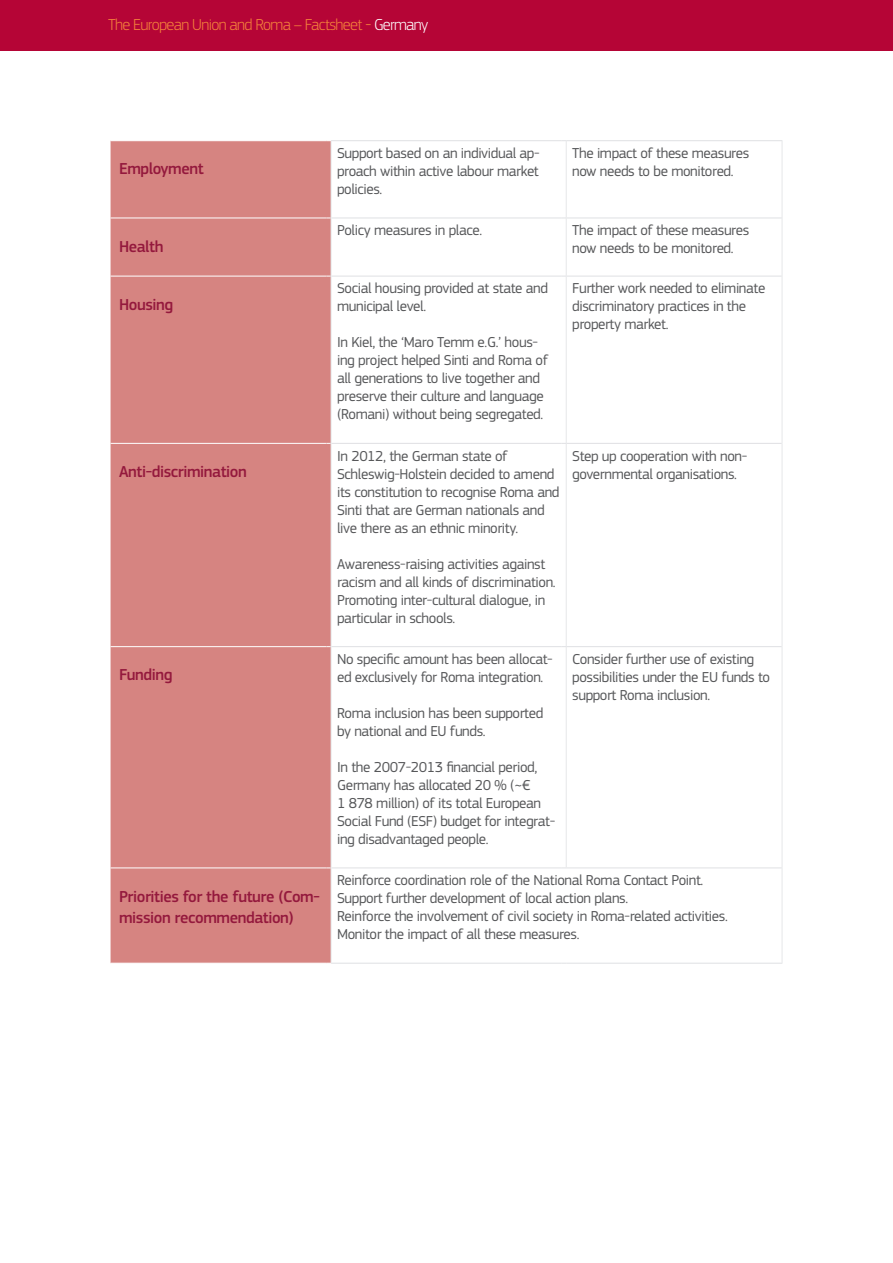
<style>
.page{position:relative;width:893px;height:1263px;background:#fff}
.page>*{position:absolute;margin:0;border:0;box-sizing:border-box;transform-origin:0 0}
.heading_left{font:500 16.5px/21px "EC Square Sans Pro";letter-spacing:-.025em;color:#94193d}
.t1{font:300 16.5px "EC Square Sans Pro";letter-spacing:-.04em;color:#f4823b}
.body_table2{font:15px/18px "EC Square Sans Pro";letter-spacing:-.025em;color:#57585a}
.s1{color:#fff}
</style>
<div class="page">
<div style="left:0;top:0;width:893px;height:51px;background:#b50536"></div>
<div style="left:111px;top:141px;width:220px;height:822px;background:#d68481"></div>
<svg style="left:332px;top:141px;width:450px;height:822px"></svg>
<hr style="left:331px;top:867px;width:231px;height:1px;background:#dfe0e3">
<hr style="left:566px;top:867px;width:216px;height:1px;background:#dfe0e3">
<hr style="left:331px;top:963px;width:231px;height:1px;background:#dfe0e3">
<hr style="left:566px;top:963px;width:216px;height:1px;background:#dfe0e3">
<hr style="left:331px;top:868px;width:1px;height:95px;background:#e6e7e9">
<hr style="left:782px;top:868px;width:1px;height:95px;background:#e6e7e9">
<hr style="left:111px;top:218px;width:216px;height:1px;background:#fff">
<hr style="left:111px;top:276px;width:216px;height:1px;background:#fff">
<hr style="left:111px;top:443px;width:216px;height:1px;background:#fff">
<hr style="left:111px;top:646px;width:216px;height:1px;background:#fff">
<hr style="left:111px;top:867px;width:216px;height:1px;background:#fff">
<hr style="left:331px;top:140px;width:231px;height:1px;background:#dfe0e3">
<hr style="left:566px;top:140px;width:216px;height:1px;background:#dfe0e3">
<hr style="left:331px;top:218px;width:231px;height:1px;background:#dfe0e3">
<hr style="left:566px;top:218px;width:216px;height:1px;background:#dfe0e3">
<hr style="left:331px;top:276px;width:231px;height:1px;background:#dfe0e3">
<hr style="left:566px;top:276px;width:216px;height:1px;background:#dfe0e3">
<hr style="left:331px;top:443px;width:231px;height:1px;background:#dfe0e3">
<hr style="left:566px;top:443px;width:216px;height:1px;background:#dfe0e3">
<hr style="left:331px;top:646px;width:231px;height:1px;background:#dfe0e3">
<hr style="left:566px;top:646px;width:216px;height:1px;background:#dfe0e3">
<hr style="left:331px;top:141px;width:1px;height:77px;background:#e6e7e9">
<hr style="left:566px;top:141px;width:1px;height:77px;background:#e6e7e9">
<hr style="left:782px;top:141px;width:1px;height:77px;background:#e6e7e9">
<hr style="left:331px;top:218px;width:1px;height:58px;background:#e6e7e9">
<hr style="left:566px;top:218px;width:1px;height:58px;background:#e6e7e9">
<hr style="left:782px;top:218px;width:1px;height:58px;background:#e6e7e9">
<hr style="left:331px;top:276px;width:1px;height:167px;background:#e6e7e9">
<hr style="left:566px;top:276px;width:1px;height:167px;background:#e6e7e9">
<hr style="left:782px;top:276px;width:1px;height:167px;background:#e6e7e9">
<hr style="left:331px;top:443px;width:1px;height:204px;background:#e6e7e9">
<hr style="left:566px;top:444px;width:1px;height:202px;background:#e6e7e9">
<hr style="left:782px;top:443px;width:1px;height:204px;background:#e6e7e9">
<hr style="left:331px;top:647px;width:1px;height:221px;background:#e6e7e9">
<hr style="left:566px;top:647px;width:1px;height:220px;background:#e6e7e9">
<hr style="left:782px;top:647px;width:1px;height:221px;background:#e6e7e9">
<p class="t1" style="left:108px;top:15px;width:322px">The European Union and Roma – Factsheet - <span class="s1">Germany</span></p>
<p class="heading_left" style="left:119px;top:159px;width:86px">Employment</p>
<p class="heading_left" style="left:119px;top:236px;width:46px">Health</p>
<p class="heading_left" style="left:119px;top:294px;width:56px">Housing</p>
<p class="heading_left" style="left:119px;top:461px;width:129px">Anti-discrimination</p>
<p class="heading_left" style="left:119px;top:665px;width:55px">Funding</p>
<p class="heading_left" style="left:119px;top:886px;width:202px">Priorities for the future (Com&shy;mission recommendation)</p>
<p class="body_table2" style="left:337px;top:144px;width:204px;text-align:justify">Support based on an individual ap&shy;proach within active labour market policies.</p>
<p class="body_table2" style="left:572px;top:144px;width:179px">The impact of these measures now needs to be monitored.</p>
<p class="body_table2" style="left:337px;top:221px;width:147px">Policy measures in place.</p>
<p class="body_table2" style="left:572px;top:221px;width:179px">The impact of these measures now needs to be monitored.</p>
<p class="body_table2" style="left:337px;top:279px;width:212px">Social housing provided at state and municipal level.</p>
<p class="body_table2" style="left:337px;top:333px;width:213px">In Kiel, the ‘Maro Temm e.G.’ hous&shy;ing project helped Sinti and Roma of all generations to live together and preserve their culture and language (Romani) without being segregated.</p>
<p class="body_table2" style="left:337px;top:447px;width:224px">In 2012, the German state of Schleswig-Holstein decided to amend its constitution to recognise Roma and Sinti that are German nationals and live there as an ethnic minority.</p>
<p class="body_table2" style="left:337px;top:555px;width:220px">Awareness-raising activities against racism and all kinds of discrimination.</p>
<p class="body_table2" style="left:337px;top:591px;width:210px">Promoting inter-cultural dialogue, in particular in schools.</p>
<p class="body_table2" style="left:337px;top:650px;width:217px">No specific amount has been allocat&shy;ed exclusively for Roma integration.</p>
<p class="body_table2" style="left:337px;top:704px;width:208px">Roma inclusion has been supported by national and EU funds.</p>
<p class="body_table2" style="left:337px;top:758px;width:220px">In the 2007-2013 financial period, Germany has allocated 20 % (~€<br>1 878 million) of its total European Social Fund (ESF) budget for integrat&shy;ing disadvantaged people.</p>
<p class="body_table2" style="left:572px;top:279px;width:195px">Further work needed to eliminate discriminatory practices in the property market.</p>
<p class="body_table2" style="left:572px;top:447px;width:177px">Step up cooperation with non&shy;governmental organisations.</p>
<p class="body_table2" style="left:572px;top:650px;width:199px">Consider further use of existing possibilities under the EU funds to support Roma inclusion.</p>
<p class="body_table2" style="left:337px;top:871px;width:368px">Reinforce coordination role of the National Roma Contact Point.</p>
<p class="body_table2" style="left:337px;top:889px;width:293px">Support further development of local action plans.</p>
<p class="body_table2" style="left:337px;top:907px;width:392px">Reinforce the involvement of civil society in Roma-related activities.</p>
<p class="body_table2" style="left:337px;top:925px;width:244px">Monitor the impact of all these measures.</p>
</div>
